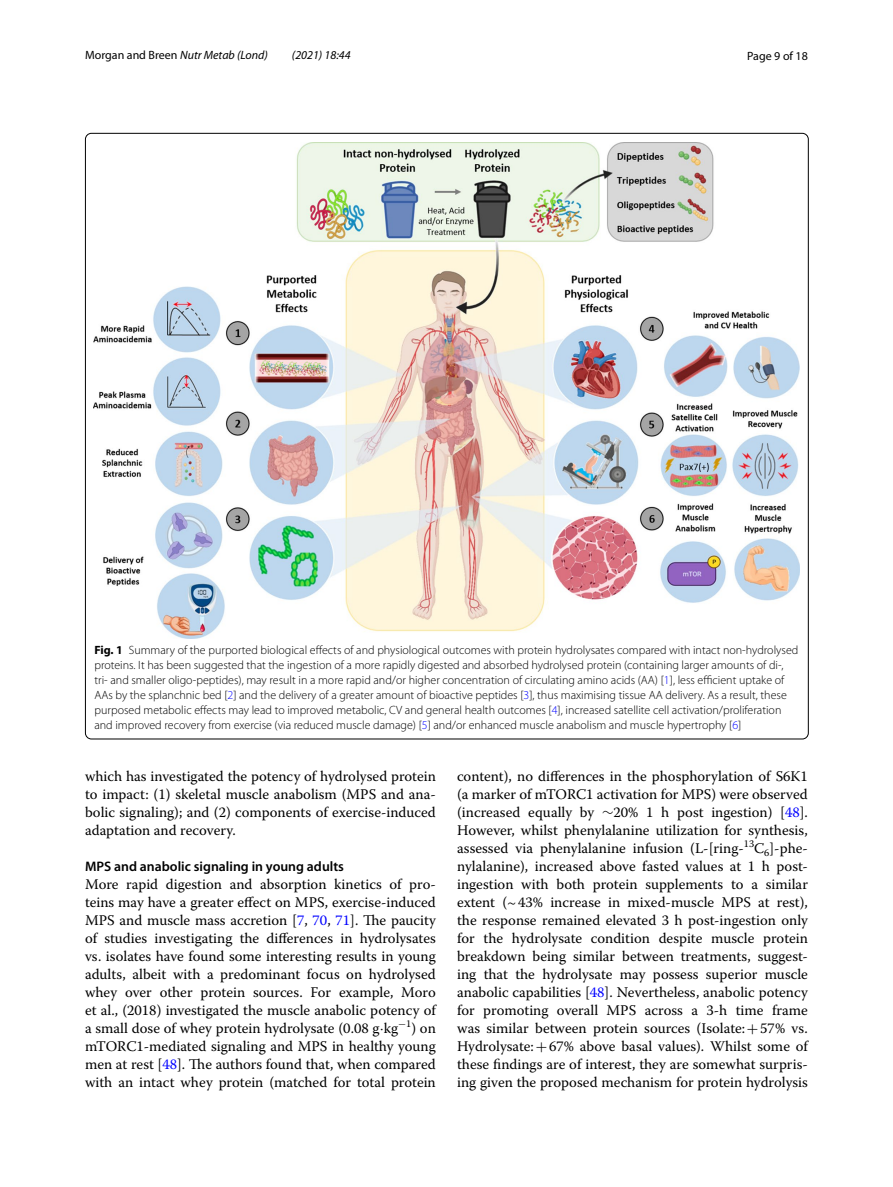
<style>
.page{position:relative;width:893px;height:1187px;background:#fff}
.page>*{position:absolute;margin:0;border:0;box-sizing:border-box;transform-origin:0 0}
.t1{font:14.7px/18px "Warnock Pro";color:#000;text-align:justify}
.t2{font:600 13.8px "Myriad Pro";color:#000}
.t3{font:300 12px/15px "Myriad Pro";color:#000}
.t4{font:italic 12px "Myriad Pro";color:#000}
.t5{font:12px "Myriad Pro";color:#000}
.s1{font-style:normal}
.s2{font-weight:700}
.s3{color:#00f}
.s4{font-family:"MTSY"}
</style>
<div class="page">
<img style="left:94px;top:142px;width:706px;height:496px">
<p class="t4" style="left:85px;top:48px;width:184px"><span class="s1">Morgan and Breen</span> Nutr Metab (Lond)</p>
<p class="t4" style="left:292px;top:48px;width:60px">(2021) 18:44</p>
<p class="t5" style="left:747px;top:48px;width:62px">Page 9 of 18</p>
<p class="t3" style="left:94px;top:642px;width:705px"><span class="s2">Fig. 1</span> Summary of the purported biological effects of and physiological outcomes with protein hydrolysates compared with intact non-hydrolysed proteins. It has been suggested that the ingestion of a more rapidly digested and absorbed hydrolysed protein (containing larger amounts of di-, tri- and smaller oligo-peptides), may result in a more rapid and/or higher concentration of circulating amino acids (AA) [<span class="s3">1</span>], less efficient uptake of AAs by the splanchnic bed [<span class="s3">2</span>] and the delivery of a greater amount of bioactive peptides [<span class="s3">3</span>], thus maximising tissue AA delivery. As a result, these purposed metabolic effects may lead to improved metabolic, CV and general health outcomes [<span class="s3">4</span>], increased satellite cell activation/proliferation and improved recovery from exercise (via reduced muscle damage) [<span class="s3">5</span>] and/or enhanced muscle anabolism and muscle hypertrophy [<span class="s3">6</span>]</p>
<p class="t1" style="left:85px;top:766px;width:352px">which has investigated the potency of hydrolysed protein to impact: (1) skeletal muscle anabolism (MPS and ana&shy;bolic signaling); and (2) components of exercise-induced adaptation and recovery.</p>
<p class="t2" style="left:85px;top:857px;width:260px">MPS and anabolic signaling in young adults</p>
<p class="t1" style="left:85px;top:874px;width:352px">More rapid digestion and absorption kinetics of pro&shy;teins may have a greater effect on MPS, exercise-induced MPS and muscle mass accretion [<span class="s3">7</span>, <span class="s3">70</span>, <span class="s3">71</span>]. The paucity of studies investigating the differences in hydrolysates vs. isolates have found some interesting results in young adults, albeit with a predominant focus on hydrolysed whey over other protein sources. For example, Moro et al., (2018) investigated the muscle anabolic potency of a small dose of whey protein hydrolysate (0.08 g<span class="s4">·</span>kg<sup>−</sup><sup>1</sup>) on mTORC1-mediated signaling and MPS in healthy young men at rest [<span class="s3">48</span>]. The authors found that, when compared with an intact whey protein (matched for total protein</p>
<p class="t1" style="left:457px;top:766px;width:352px">content), no differences in the phosphorylation of S6K1 (a marker of mTORC1 activation for MPS) were observed (increased equally by <span class="s4">∼</span>20% 1 h post ingestion) [<span class="s3">48</span>].<br>However, whilst phenylalanine utilization for synthesis, assessed via phenylalanine infusion (L-[ring-<sup>13</sup>C<sub>6</sub>]-phe&shy;nylalanine), increased above fasted values at 1 h post&shy;ingestion with both protein supplements to a similar extent (~43% increase in mixed-muscle MPS at rest), the response remained elevated 3 h post-ingestion only for the hydrolysate condition despite muscle protein breakdown being similar between treatments, suggest&shy;ing that the hydrolysate may possess superior muscle anabolic capabilities [<span class="s3">48</span>]. Nevertheless, anabolic potency for promoting overall MPS across a 3-h time frame was similar between protein sources (Isolate:<span class="s4">+</span>57% vs.<br>Hydrolysate:<span class="s4">+</span>67% above basal values). Whilst some of these findings are of interest, they are somewhat surpris&shy;ing given the proposed mechanism for protein hydrolysis</p>
</div>
